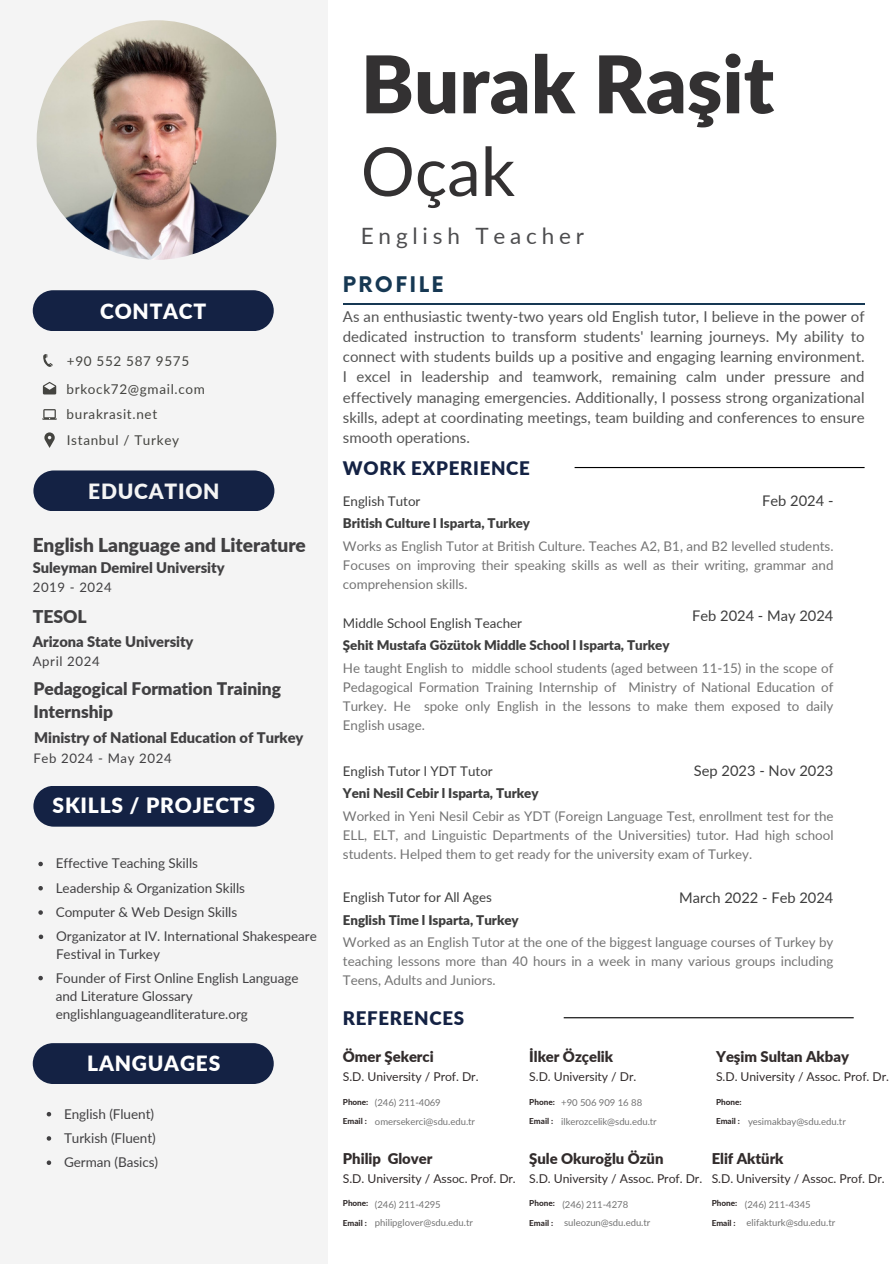
<style>
.page{position:relative;width:894px;height:1264px;background:#fff}
.page>*{position:absolute;margin:0;border:0;box-sizing:border-box;transform-origin:0 0}
.t1{font:900 79.5px "Lato";color:#333132}
.t2{font:67.5px "Lato";color:#333132}
.t3{font:22.5px "Lato";letter-spacing:.215em;color:#4d4d4f}
.t4{font:900 21px "Lato";letter-spacing:.035em;color:#fff}
.t5{font:900 21px "Lato";letter-spacing:.035em;color:#f4f4f4}
.t6{font:700 21px "Now";letter-spacing:.12em;color:#163853}
.t7{font:900 19.05px "Lato";letter-spacing:-.005em;color:#414042}
.t8{font:900 18.6px "Lato";letter-spacing:.035em;color:#142244}
.t9{font:900 17.55px "Lato";letter-spacing:-.005em;color:#414042}
.t10{font:900 17.4px/23.4px "Lato";letter-spacing:-.005em;color:#414042}
.t11{font:15px/20.2px "Lato";color:#545454;text-align:justify}
.t12{font:900 14.85px "Lato";color:#322c2c}
.t13{font:900 14.7px "Lato";letter-spacing:-.005em;color:#414042}
.t14{font:14.7px "Lato";color:#3d3d3d}
.t15{font:13.5px/18px "Lato";letter-spacing:-.005em;color:#414042}
.t16{font:13.5px "Lato";letter-spacing:.05em;color:#444440}
.t17{font:13.35px/19px "Lato";color:#737373;text-align:justify}
.t18{font:900 13.35px "Lato";color:#3d3d3d}
.t19{font:13.35px "Lato";color:#3d3d3d}
.t20{font:13.2px "Lato";letter-spacing:.045em;color:#414042}
.t21{font:12.15px "Lato";letter-spacing:-.005em;color:#322c2c}
.t22{font:9.45px "Lato";letter-spacing:-.005em;color:#737373}
.t23{font:800 8.1px "Lato";color:#322c2c}
</style>
<div class="page">
<div style="left:0;top:0;width:328px;height:1263px;background:#f4f4f4"></div>
<hr style="left:343px;top:303px;width:521px;height:2px;background:#163853">
<div style="left:33px;top:1043px;width:241px;height:40px;background:#142244"></div>
<div style="left:33px;top:290px;width:241px;height:41px;background:#142244"></div>
<div style="left:33px;top:470px;width:241px;height:41px;background:#142244"></div>
<div style="left:33px;top:786px;width:241px;height:40px;background:#142244"></div>
<svg style="left:44px;top:432px;width:10px;height:16px"></svg>
<svg style="left:42px;top:409px;width:15px;height:11px"></svg>
<svg style="left:43px;top:382px;width:13px;height:12px"></svg>
<svg style="left:43px;top:354px;width:10px;height:13px"></svg>
<svg style="left:38px;top:861px;width:5px;height:5px"></svg>
<svg style="left:38px;top:886px;width:5px;height:4px"></svg>
<svg style="left:39px;top:934px;width:4px;height:5px"></svg>
<svg style="left:38px;top:975px;width:5px;height:5px"></svg>
<svg style="left:38px;top:910px;width:5px;height:4px"></svg>
<img style="left:37px;top:20px;width:239px;height:240px;border-radius:50%">
<hr style="left:574px;top:467px;width:290px;height:1px;background:#000">
<hr style="left:563px;top:1017px;width:290px;height:1px;background:#000">
<svg style="left:47px;top:1112px;width:4px;height:4px"></svg>
<svg style="left:47px;top:1136px;width:4px;height:4px"></svg>
<svg style="left:47px;top:1160px;width:4px;height:4px"></svg>
<h3 class="t1" style="left:361px;top:35px;width:415px">Burak Raşit</h3>
<p class="t2" style="left:361px;top:129px;width:156px">Oçak</p>
<p class="t4" style="left:100px;top:298px;width:108px">CONTACT</p>
<p class="t16" style="left:67px;top:352px;width:124px">+90 552 587 9575</p>
<p class="t16" style="left:67px;top:380px;width:140px">brkock72@gmail.com</p>
<p class="t16" style="left:67px;top:406px;width:92px">burakrasit.net</p>
<p class="t3" style="left:361px;top:222px;width:225px">English Teacher</p>
<p class="t6" style="left:343px;top:273px;width:102px">PROFILE</p>
<h3 class="t11" style="left:343px;top:305px;width:523px">As an enthusiastic twenty-two years old English tutor, I believe in the power of dedicated instruction to transform students' learning journeys. My ability to connect with students builds up a positive and engaging learning environment.<br>I excel in leadership and teamwork, remaining calm under pressure and effectively managing emergencies. Additionally, I possess strong organizational skills, adept at coordinating meetings, team building and conferences to ensure</h3>
<p class="t16" style="left:67px;top:431px;width:114px">Istanbul / Turkey</p>
<h3 class="t11" style="left:343px;top:427px;width:129px">smooth operations.</h3>
<p class="t5" style="left:88px;top:478px;width:133px">EDUCATION</p>
<p class="t7" style="left:33px;top:533px;width:274px">English Language and Literature</p>
<h3 class="t20" style="left:33px;top:579px;width:81px">2019 - 2024</h3>
<p class="t13" style="left:33px;top:558px;width:193px">Suleyman Demirel University</p>
<p class="t9" style="left:33px;top:605px;width:55px">TESOL</p>
<p class="t20" style="left:33px;top:652px;width:68px">April 2024</p>
<h6 class="t13" style="left:33px;top:632px;width:162px">Arizona State University</h6>
<p class="t10" style="left:33px;top:676px;width:249px">Pedagogical Formation Training<br>Internship</p>
<p class="t20" style="left:33px;top:750px;width:140px">Feb 2024 - May 2024</p>
<h6 class="t4" style="left:53px;top:792px;width:204px">SKILLS / PROJECTS</h6>
<h5 class="t13" style="left:34px;top:728px;width:271px">Ministry of National Education of Turkey</h5>
<p class="t15" style="left:56px;top:854px;width:144px">Effective Teaching Skills</p>
<p class="t15" style="left:56px;top:878px;width:191px">Leadership &amp; Organization Skills</p>
<h3 class="t15" style="left:56px;top:927px;width:262px">Organizator at IV. International Shakespeare<br>Festival in Turkey</h3>
<p class="t15" style="left:56px;top:968px;width:244px">Founder of First Online English Language and Literature Glossary englishlanguageandliterature.org</p>
<p class="t15" style="left:56px;top:902px;width:183px">Computer &amp; Web Design Skills</p>
<p class="t4" style="left:87px;top:1050px;width:135px">LANGUAGES</p>
<p class="t15" style="left:64px;top:1104px;width:92px">English (Fluent)</p>
<p class="t15" style="left:64px;top:1128px;width:93px">Turkish (Fluent)</p>
<p class="t15" style="left:64px;top:1152px;width:96px">German (Basics)</p>
<p class="t8" style="left:343px;top:456px;width:188px">WORK EXPERIENCE</p>
<h1 class="t14" style="left:762px;top:491px;width:73px">Feb 2024 -</h1>
<h4 class="t19" style="left:343px;top:492px;width:79px">English Tutor</h4>
<h3 class="t17" style="left:343px;top:536px;width:492px">Works as English Tutor at British Culture. Teaches A2, B1, and B2 levelled students.<br>Focuses on improving their speaking skills as well as their writing, grammar and comprehension skills.</h3>
<p class="t14" style="left:692px;top:606px;width:143px">Feb 2024 - May 2024</p>
<h5 class="t18" style="left:343px;top:637px;width:328px">Şehit Mustafa Gözütok Middle School l Isparta, Turkey</h5>
<h2 class="t18" style="left:343px;top:515px;width:189px">British Culture l Isparta, Turkey</h2>
<p class="t19" style="left:343px;top:614px;width:181px">Middle School English Teacher</p>
<p class="t17" style="left:343px;top:658px;width:492px">He taught English to middle school students (aged between 11-15) in the scope of Pedagogical Formation Training Internship of Ministry of National Education of Turkey. He spoke only English in the lessons to make them exposed to daily English usage.</p>
<p class="t14" style="left:693px;top:761px;width:141px">Sep 2023 - Nov 2023</p>
<p class="t18" style="left:343px;top:785px;width:197px">Yeni Nesil Cebir l Isparta, Turkey</p>
<p class="t19" style="left:343px;top:762px;width:151px">English Tutor l YDT Tutor</p>
<p class="t17" style="left:343px;top:806px;width:492px">Worked in Yeni Nesil Cebir as YDT (Foreign Language Test, enrollment test for the ELL, ELT, and Linguistic Departments of the Universities) tutor. Had high school students. Helped them to get ready for the university exam of Turkey.</p>
<p class="t14" style="left:679px;top:888px;width:156px">March 2022 - Feb 2024</p>
<p class="t18" style="left:343px;top:911px;width:177px">English Time l Isparta, Turkey</p>
<p class="t19" style="left:343px;top:889px;width:150px">English Tutor for All Ages</p>
<p class="t17" style="left:343px;top:932px;width:492px">Worked as an English Tutor at the one of the biggest language courses of Turkey by teaching lessons more than 40 hours in a week in many various groups including Teens, Adults and Juniors.</p>
<p class="t8" style="left:343px;top:1006px;width:123px">REFERENCES</p>
<p class="t12" style="left:343px;top:1047px;width:92px">Ömer Şekerci</p>
<p class="t23" style="left:343px;top:1096px;width:27px">Phone:</p>
<p class="t23" style="left:343px;top:1116px;width:25px">Email :</p>
<p class="t21" style="left:343px;top:1069px;width:137px">S.D. University / Prof. Dr.</p>
<h5 class="t22" style="left:375px;top:1096px;width:67px">(246) 211-4069</h5>
<p class="t22" style="left:375px;top:1115px;width:102px">omersekerci@sdu.edu.tr</p>
<p class="t12" style="left:529px;top:1047px;width:85px">İlker Özçelik</p>
<p class="t23" style="left:529px;top:1096px;width:27px">Phone:</p>
<p class="t23" style="left:529px;top:1116px;width:25px">Email :</p>
<p class="t21" style="left:529px;top:1069px;width:108px">S.D. University / Dr.</p>
<p class="t22" style="left:561px;top:1096px;width:82px">+90 506 909 16 88</p>
<p class="t22" style="left:561px;top:1115px;width:97px">ilkerozcelik@sdu.edu.tr</p>
<p class="t12" style="left:715px;top:1047px;width:134px">Yeşim Sultan Akbay</p>
<p class="t23" style="left:715px;top:1096px;width:27px">Phone:</p>
<p class="t23" style="left:715px;top:1116px;width:25px">Email :</p>
<p class="t21" style="left:715px;top:1069px;width:174px">S.D. University / Assoc. Prof. Dr.</p>
<p class="t22" style="left:747px;top:1115px;width:99px">yesimakbay@sdu.edu.tr</p>
<p class="t12" style="left:343px;top:1148px;width:91px">Philip Glover</p>
<p class="t23" style="left:343px;top:1198px;width:27px">Phone:</p>
<p class="t23" style="left:343px;top:1217px;width:25px">Email :</p>
<p class="t21" style="left:343px;top:1170px;width:174px">S.D. University / Assoc. Prof. Dr.</p>
<p class="t22" style="left:375px;top:1198px;width:67px">(246) 211-4295</p>
<p class="t22" style="left:375px;top:1217px;width:99px">philipglover@sdu.edu.tr</p>
<p class="t12" style="left:529px;top:1148px;width:136px">Şule Okuroğlu Özün</p>
<p class="t23" style="left:529px;top:1198px;width:27px">Phone:</p>
<p class="t23" style="left:529px;top:1217px;width:25px">Email :</p>
<p class="t21" style="left:529px;top:1170px;width:174px">S.D. University / Assoc. Prof. Dr.</p>
<p class="t22" style="left:562px;top:1198px;width:67px">(246) 211-4278</p>
<p class="t22" style="left:564px;top:1217px;width:88px">suleozun@sdu.edu.tr</p>
<p class="t12" style="left:711px;top:1148px;width:73px">Elif Aktürk</p>
<p class="t23" style="left:711px;top:1198px;width:27px">Phone:</p>
<p class="t23" style="left:711px;top:1217px;width:25px">Email :</p>
<p class="t21" style="left:711px;top:1170px;width:174px">S.D. University / Assoc. Prof. Dr.</p>
<p class="t22" style="left:744px;top:1198px;width:67px">(246) 211-4345</p>
<p class="t22" style="left:746px;top:1217px;width:90px">elifakturk@sdu.edu.tr</p>
</div>
